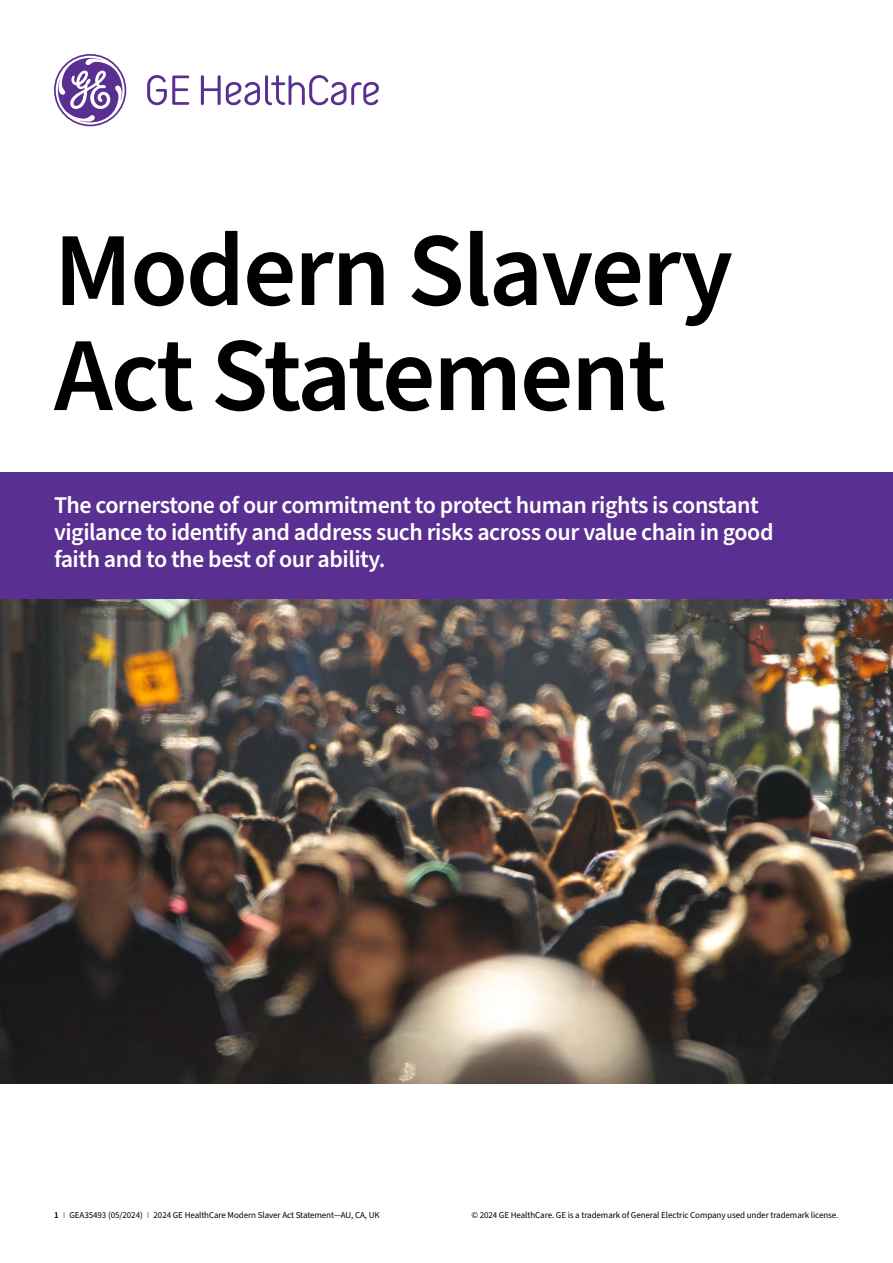
<style>
.page{position:relative;width:893px;height:1263px;background:#fff}
.page>*{position:absolute;margin:0;border:0;box-sizing:border-box;transform-origin:0 0}
.t1{font:600 105px/105px "Source Sans Pro";letter-spacing:-.02em;color:#000}
.t2{font:600 24px/27px "Source Sans Pro";letter-spacing:-.02em;color:#fff}
.t3{font:9px "Source Sans Pro";letter-spacing:-.01em;color:#000}
.s1{font-weight:600}
.s2{font-weight:300}
</style>
<div class="page">
<div style="left:0;top:472px;width:893px;height:166px;background:#5a2f92"></div>
<svg style="left:54px;top:54px;width:325px;height:72px"></svg>
<img style="left:0;top:600px;width:893px;height:484px">
<h1 class="t1" style="left:54px;top:221px;width:681px">Modern Slavery<br>Act Statement</h1>
<p class="t2" style="left:54px;top:492px;width:721px">The cornerstone of our commitment to protect human rights is constant vigilance to identify and address such risks across our value chain in good faith and to the best of our ability.</p>
<p class="t3" style="left:54px;top:1209px;width:327px"><span class="s1">1</span> <span class="s2">I</span> GEA35493 (05/2024) <span class="s2">I</span> 2024 GE HealthCare Modern Slaver Act Statement—AU, CA, UK</p>
<p class="t3" style="left:471px;top:1209px;width:369px">© 2024 GE HealthCare. GE is a trademark of General Electric Company used under trademark license.</p>
</div>
